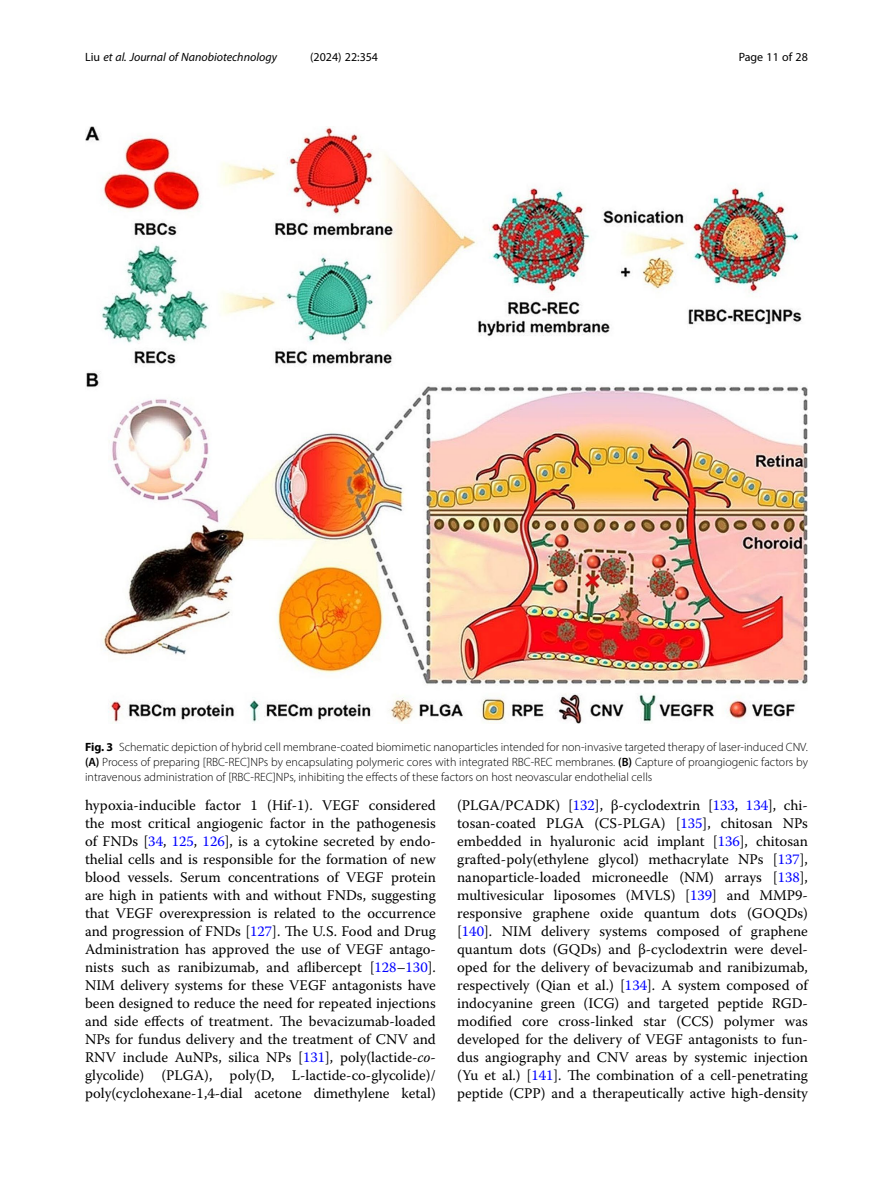
<style>
.page{position:relative;width:893px;height:1191px;background:#fff}
.page>*{position:absolute;margin:0;border:0;box-sizing:border-box;transform-origin:0 0}
.Body_Text{font:14.7px/18px "Warnock Pro";color:#000;text-align:justify}
.Figure_Caption{font:300 12px/15px "Myriad Pro";color:#000;text-align:justify}
.t1{font:italic 12px "Myriad Pro";color:#000}
.t2{font:12px "Myriad Pro";color:#000}
.s1{font-style:normal}
.s2{font-weight:700}
.s3{font-weight:600}
.s4{color:#00f}
.s5{font-style:italic}
</style>
<div class="page">
<img style="left:85px;top:126px;width:723px;height:598px">
<p class="t1" style="left:85px;top:50px;width:193px"><span class="s1">Liu</span> et al. Journal of Nanobiotechnology</p>
<p class="t2" style="left:310px;top:50px;width:70px">(2024) 22:354</p>
<p class="t2" style="left:739px;top:50px;width:71px">Page 11 of 28</p>
<p class="Figure_Caption" style="left:85px;top:739px;width:724px"><span class="s2">Fig. 3</span> Schematic depiction of hybrid cell membrane-coated biomimetic nanoparticles intended for non-invasive targeted therapy of laser-induced CNV. <span class="s3">(A)</span> Process of preparing [RBC-REC]NPs by encapsulating polymeric cores with integrated RBC-REC membranes. <span class="s3">(B)</span> Capture of proangiogenic factors by intravenous administration of [RBC-REC]NPs, inhibiting the effects of these factors on host neovascular endothelial cells</p>
<p class="Body_Text" style="left:85px;top:796px;width:352px">hypoxia-inducible factor 1 (Hif-1). VEGF considered the most critical angiogenic factor in the pathogenesis of FNDs [<span class="s4">34</span>, <span class="s4">125</span>, <span class="s4">126</span>], is a cytokine secreted by endo&shy;thelial cells and is responsible for the formation of new blood vessels. Serum concentrations of VEGF protein are high in patients with and without FNDs, suggesting that VEGF overexpression is related to the occurrence and progression of FNDs [<span class="s4">127</span>]. The U.S. Food and Drug Administration has approved the use of VEGF antago&shy;nists such as ranibizumab, and aflibercept [<span class="s4">128</span>–<span class="s4">130</span>].<br>NIM delivery systems for these VEGF antagonists have been designed to reduce the need for repeated injections and side effects of treatment. The bevacizumab-loaded NPs for fundus delivery and the treatment of CNV and RNV include AuNPs, silica NPs [<span class="s4">131</span>], poly(lactide-<span class="s5">co&shy;</span>glycolide) (PLGA), poly(D, L-lactide-co-glycolide)/ poly(cyclohexane-1,4-dial acetone dimethylene ketal)</p>
<p class="Body_Text" style="left:457px;top:796px;width:352px">(PLGA/PCADK) [<span class="s4">132</span>], β-cyclodextrin [<span class="s4">133</span>, <span class="s4">134</span>], chi&shy;tosan-coated PLGA (CS-PLGA) [<span class="s4">135</span>], chitosan NPs embedded in hyaluronic acid implant [<span class="s4">136</span>], chitosan grafted-poly(ethylene glycol) methacrylate NPs [<span class="s4">137</span>], nanoparticle-loaded microneedle (NM) arrays [<span class="s4">138</span>], multivesicular liposomes (MVLS) [<span class="s4">139</span>] and MMP9- responsive graphene oxide quantum dots (GOQDs) [<span class="s4">140</span>]. NIM delivery systems composed of graphene quantum dots (GQDs) and β-cyclodextrin were devel&shy;oped for the delivery of bevacizumab and ranibizumab, respectively (Qian et al.) [<span class="s4">134</span>]. A system composed of indocyanine green (ICG) and targeted peptide RGD&shy;modified core cross-linked star (CCS) polymer was developed for the delivery of VEGF antagonists to fun&shy;dus angiography and CNV areas by systemic injection (Yu et al.) [<span class="s4">141</span>]. The combination of a cell-penetrating peptide (CPP) and a therapeutically active high-density</p>
</div>
